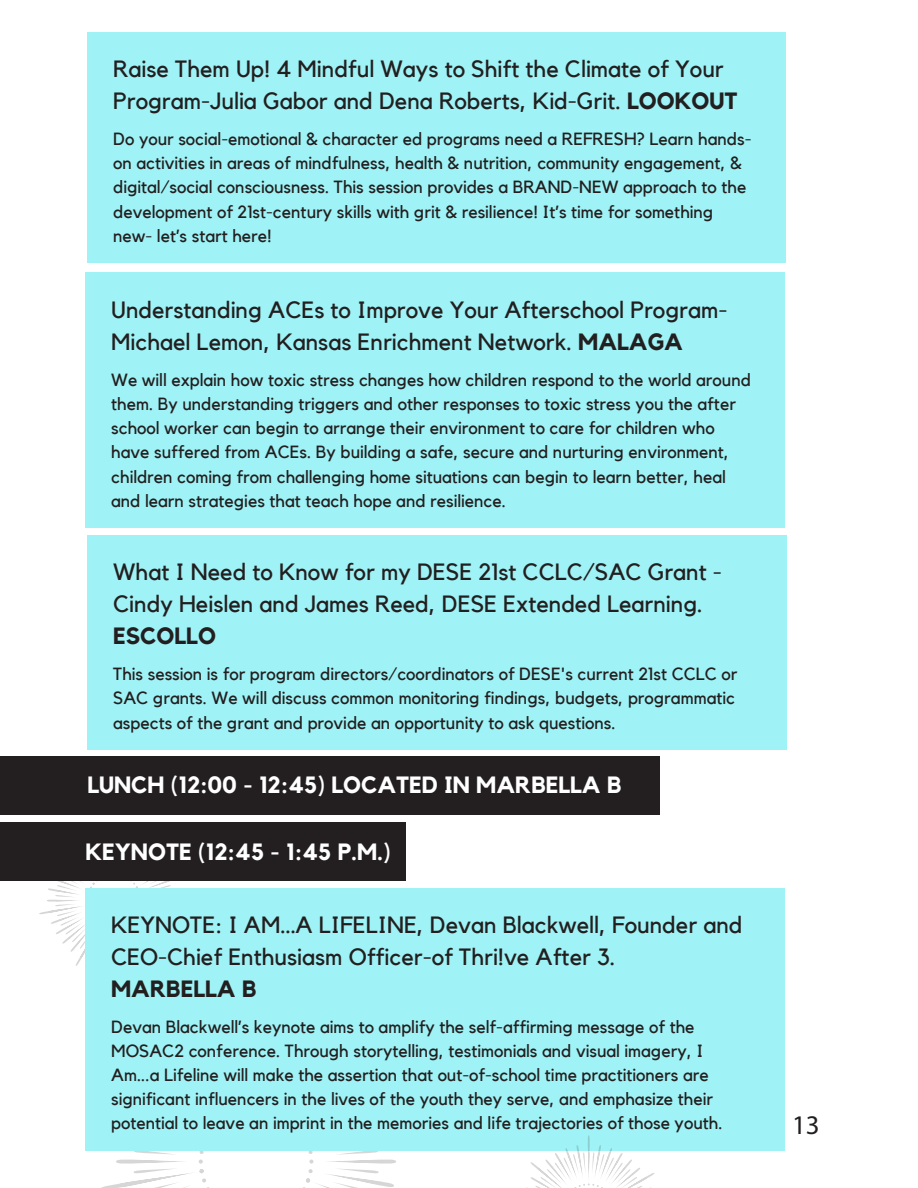
<style>
.page{position:relative;width:918px;height:1188px;background:#fff}
.page>*{position:absolute;margin:0;border:0;box-sizing:border-box;transform-origin:0 0}
.t1{font:27px "Myriad Pro";color:#231f20}
.t2{font:23.4px/32px "Kollektif";color:#231f20}
.t3{font:700 23.4px "Kollektif";color:#fff}
.t4{font:17.55px/24.2px "Kollektif";color:#231f20}
.s1{font-weight:700}
</style>
<div class="page">
<div style="left:85px;top:273px;width:699px;height:255px;background:#9ff3f6"></div>
<div style="left:87px;top:535px;width:700px;height:215px;background:#9ff3f6"></div>
<svg style="left:39px;top:880px;width:146px;height:86px"></svg>
<div style="left:0;top:822px;width:405px;height:58px;background:#231f20"></div>
<svg style="left:101px;top:1151px;width:295px;height:37px"></svg>
<div style="left:85px;top:888px;width:700px;height:263px;background:#9ff3f6"></div>
<svg style="left:526px;top:1135px;width:129px;height:53px"></svg>
<div style="left:0;top:757px;width:660px;height:58px;background:#231f20"></div>
<div style="left:87px;top:32px;width:699px;height:231px;background:#9ff3f6"></div>
<p class="t2" style="left:113px;top:53px;width:626px">Raise Them Up! 4 Mindful Ways to Shift the Climate of Your<br>Program-Julia Gabor and Dena Roberts, Kid-Grit. <span class="s1">LOOKOUT</span></p>
<p class="t4" style="left:113px;top:127px;width:640px">Do your social-emotional &amp; character ed programs need a REFRESH? Learn hands&shy;on activities in areas of mindfulness, health &amp; nutrition, community engagement, &amp; digital/social consciousness. This session provides a BRAND-NEW approach to the development of 21st-century skills with grit &amp; resilience! It’s time for something new- let’s start here!</p>
<p class="t2" style="left:111px;top:294px;width:618px">Understanding ACEs to Improve Your Afterschool Program-<br>Michael Lemon, Kansas Enrichment Network. <span class="s1">MALAGA</span></p>
<p class="t4" style="left:111px;top:368px;width:641px">We will explain how toxic stress changes how children respond to the world around them. By understanding triggers and other responses to toxic stress you the after school worker can begin to arrange their environment to care for children who have suffered from ACEs. By building a safe, secure and nurturing environment, children coming from challenging home situations can begin to learn better, heal and learn strategies that teach hope and resilience.</p>
<p class="t2" style="left:113px;top:556px;width:610px">What I Need to Know for my DESE 21st CCLC/SAC Grant -<br>Cindy Heislen and James Reed, DESE Extended Learning.<br><span class="s1">ESCOLLO</span></p>
<p class="t4" style="left:113px;top:662px;width:626px">This session is for program directors/coordinators of DESE's current 21st CCLC or<br>SAC grants. We will discuss common monitoring findings, budgets, programmatic aspects of the grant and provide an opportunity to ask questions.</p>
<p class="t3" style="left:87px;top:771px;width:536px">LUNCH (12:00 - 12:45) LOCATED IN MARBELLA B</p>
<p class="t3" style="left:85px;top:838px;width:307px">KEYNOTE (12:45 - 1:45 P.M.)</p>
<p class="t2" style="left:111px;top:909px;width:633px">KEYNOTE: I AM…A LIFELINE, Devan Blackwell, Founder and<br>CEO-Chief Enthusiasm Officer-of Thri!ve After 3.<br><span class="s1">MARBELLA B</span></p>
<p class="t4" style="left:111px;top:1014px;width:613px">Devan Blackwell’s keynote aims to amplify the self-affirming message of the MOSAC2 conference. Through storytelling, testimonials and visual imagery, I Am...a Lifeline will make the assertion that out-of-school time practitioners are significant influencers in the lives of the youth they serve, and emphasize their potential to leave an imprint in the memories and life trajectories of those youth.</p>
<p class="t1" style="left:792px;top:1108px;width:29px">13</p>
</div>
